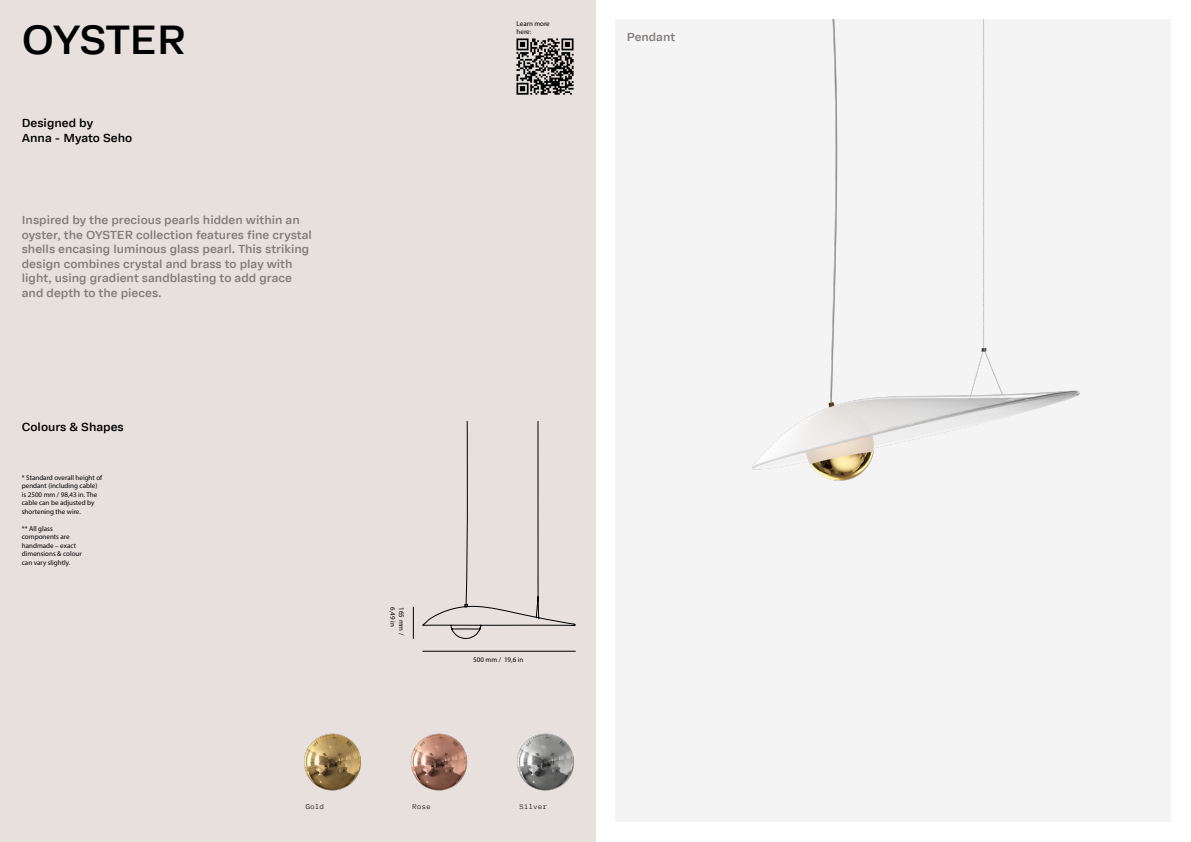
<style>
.page{position:relative;width:1191px;height:842px;background:#fff}
.page>*{position:absolute;margin:0;border:0;box-sizing:border-box;transform-origin:0 0}
.t1{font:600 42.3px "Adapter PE Text";letter-spacing:-.01em;color:#000}
.t2{font:600 12.1px/14.5px "Adapter PE Text";color:#817d7c}
.t3{font:600 12.1px/14.5px "Adapter PE Text";color:#000}
.t4{font:600 12px "Adapter PE Text";color:#817d7c}
.t5{font:7px/8.5px "Myriad Pro";color:#000}
.t6{font:7px "Adapter Mono PEVF All";color:#000}
</style>
<div class="page">
<div style="left:0;top:0;width:595px;height:842px;background:#e8e0dd"></div>
<div style="left:615px;top:20px;width:556px;height:802px;background:#f4f4f4"></div>
<img style="left:752px;top:20px;width:328px;height:461px">
<hr style="left:413px;top:607px;width:1px;height:32px;background:#000">
<hr style="left:422px;top:651px;width:153px;height:1px;background:#000">
<img style="left:516px;top:38px;width:58px;height:57px">
<img style="left:304px;top:733px;width:57px;height:58px">
<img style="left:410px;top:733px;width:58px;height:58px">
<img style="left:517px;top:733px;width:57px;height:58px">
<svg style="left:422px;top:421px;width:154px;height:218px"></svg>
<h1 class="t1" style="left:22px;top:7px;width:165px">OYSTER</h1>
<p class="t3" style="left:22px;top:115px;width:112px">Designed by<br>Anna - Myato Seho</p>
<p class="t2" style="left:22px;top:212px;width:292px">Inspired by the precious pearls hidden within an oyster, the OYSTER collection features fine crystal shells encasing luminous glass pearl. This striking design combines crystal and brass to play with light, using gradient sandblasting to add grace and depth to the pieces.</p>
<p class="t3" style="left:22px;top:418px;width:103px">Colours &amp; Shapes</p>
<p class="t5" style="left:22px;top:473px;width:82px">* Standard overall height of pendant (including cable) is 2500 mm / 98,43 in. The cable can be adjusted by shortening the wire.</p>
<p class="t5" style="left:22px;top:524px;width:61px">** All glass components are handmade – exact dimensions &amp; colour can vary slightly.</p>
<p class="t5" style="left:516px;top:19px;width:35px">Learn more here:</p>
<p class="t5" style="left:397px;top:607px;width:21px;rotate:90deg">6,49 in</p>
<p class="t5" style="left:406px;top:607px;width:29px;rotate:90deg">165 mm /</p>
<p class="t5" style="left:473px;top:655px;width:52px">500 mm / 19,6 in</p>
<p class="t6" style="left:305px;top:803px;width:20px">Gold</p>
<p class="t6" style="left:412px;top:803px;width:20px">Rose</p>
<p class="t6" style="left:519px;top:803px;width:30px">Silver</p>
<p class="t4" style="left:627px;top:27px;width:50px">Pendant</p>
</div>
